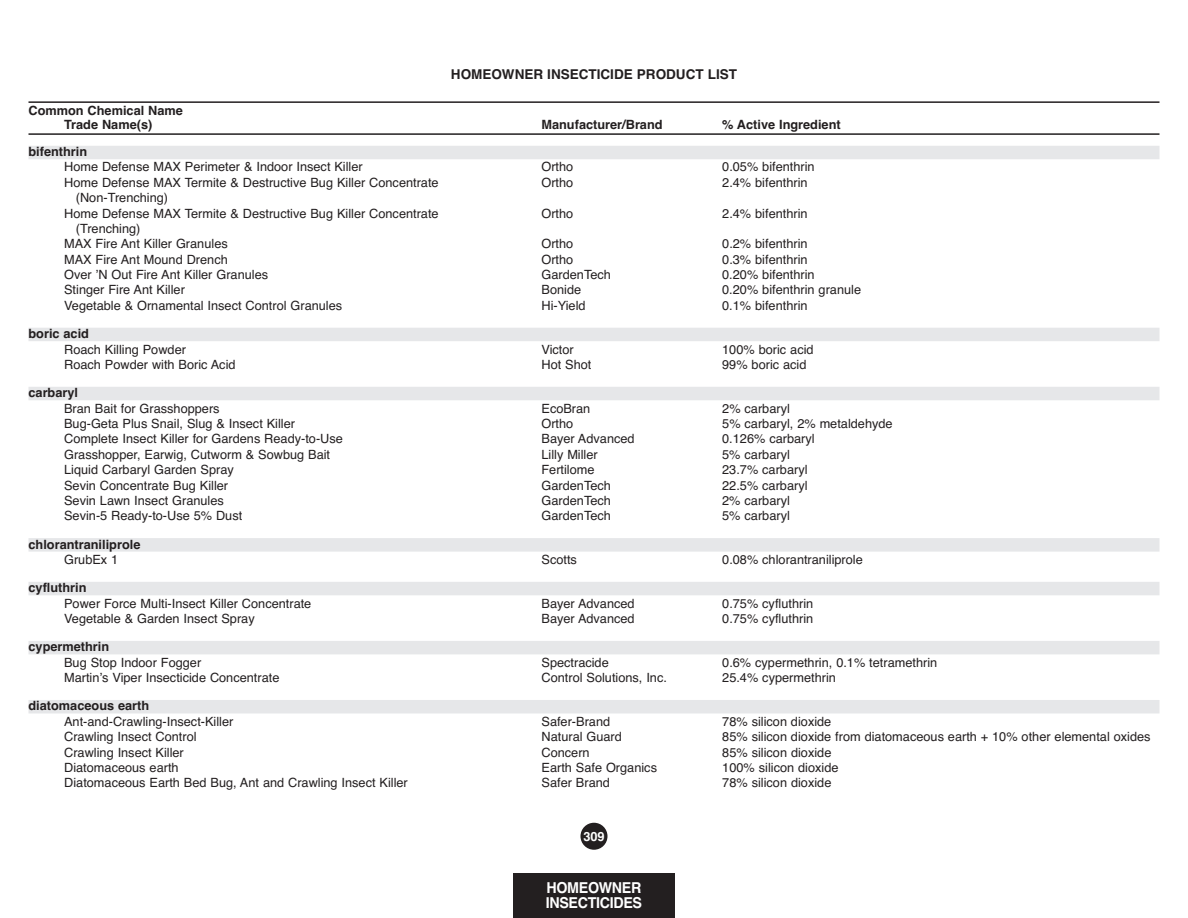
<style>
.page{position:relative;width:1188px;height:918px;background:#fff}
.page>*{position:absolute;margin:0;border:0;box-sizing:border-box;transform-origin:0 0}
.t1{font:700 15px/15px "Helvetica";letter-spacing:-.02em;color:#fff;scale:.95 1}
.t2{font:700 13.5px "Helvetica";color:#231f20}
.t3{font:12.75px/15.5px "Helvetica";color:#231f20}
.t4{font:700 12.75px/14.2px "Helvetica";color:#231f20;text-align:center}
.t5{font:700 12.75px "Helvetica";color:#fff}
</style>
<div class="page">
<div style="left:580px;top:823px;width:28px;height:27px;background:#231f20;border-radius:50%"></div>
<hr style="left:28px;top:101px;width:1132px;height:2px;background:#231f20">
<hr style="left:28px;top:133px;width:1132px;height:2px;background:#231f20">
<div style="left:28px;top:146px;width:1132px;height:13px;background:#e6e7e9"></div>
<div style="left:28px;top:328px;width:1132px;height:13px;background:#e6e7e9"></div>
<div style="left:28px;top:387px;width:1132px;height:13px;background:#e6e7e9"></div>
<div style="left:28px;top:538px;width:1132px;height:14px;background:#e6e7e9"></div>
<div style="left:28px;top:582px;width:1132px;height:13px;background:#e6e7e9"></div>
<div style="left:28px;top:641px;width:1132px;height:13px;background:#e6e7e9"></div>
<div style="left:28px;top:700px;width:1132px;height:13px;background:#e6e7e9"></div>
<div style="left:513px;top:873px;width:162px;height:45px;background:#231f20"></div>
<p class="t4" style="left:28px;top:103px;width:156px">Common Chemical Name<br>Trade Name(s)</p>
<p class="t2" style="left:451px;top:67px;width:288px">HOMEOWNER INSECTICIDE PRODUCT LIST</p>
<p class="t4" style="left:541px;top:118px;width:123px">Manufacturer/Brand</p>
<p class="t4" style="left:722px;top:118px;width:120px">% Active Ingredient</p>
<p class="t4" style="left:28px;top:145px;width:60px">bifenthrin</p>
<p class="t3" style="left:64px;top:159px;width:300px">Home Defense MAX Perimeter &amp; Indoor Insect Killer</p>
<p class="t3" style="left:541px;top:159px;width:33px">Ortho</p>
<p class="t3" style="left:722px;top:159px;width:94px">0.05% bifenthrin</p>
<p class="t3" style="left:64px;top:175px;width:376px">Home Defense MAX Termite &amp; Destructive Bug Killer Concentrate</p>
<p class="t3" style="left:541px;top:175px;width:33px">Ortho</p>
<p class="t3" style="left:722px;top:175px;width:87px">2.4% bifenthrin</p>
<p class="t3" style="left:64px;top:190px;width:376px;text-indent:12px">(Non-Trenching)<br>Home Defense MAX Termite &amp; Destructive Bug Killer Concentrate</p>
<p class="t3" style="left:541px;top:205px;width:33px">Ortho</p>
<p class="t3" style="left:722px;top:205px;width:87px">2.4% bifenthrin</p>
<p class="t3" style="left:64px;top:221px;width:165px;text-indent:12px">(Trenching)<br>MAX Fire Ant Killer Granules</p>
<p class="t3" style="left:541px;top:236px;width:33px">Ortho</p>
<p class="t3" style="left:722px;top:236px;width:87px">0.2% bifenthrin</p>
<p class="t3" style="left:64px;top:252px;width:165px">MAX Fire Ant Mound Drench</p>
<p class="t3" style="left:541px;top:252px;width:33px">Ortho</p>
<p class="t3" style="left:722px;top:252px;width:87px">0.3% bifenthrin</p>
<p class="t3" style="left:64px;top:267px;width:206px">Over ’N Out Fire Ant Killer Granules</p>
<p class="t3" style="left:541px;top:267px;width:71px">GardenTech</p>
<p class="t3" style="left:722px;top:267px;width:94px">0.20% bifenthrin</p>
<p class="t3" style="left:64px;top:282px;width:122px">Stinger Fire Ant Killer</p>
<p class="t3" style="left:541px;top:282px;width:41px">Bonide</p>
<p class="t3" style="left:722px;top:282px;width:140px">0.20% bifenthrin granule</p>
<p class="t3" style="left:64px;top:298px;width:280px">Vegetable &amp; Ornamental Insect Control Granules</p>
<p class="t3" style="left:541px;top:298px;width:46px">Hi-Yield</p>
<p class="t3" style="left:722px;top:298px;width:87px">0.1% bifenthrin</p>
<p class="t4" style="left:28px;top:327px;width:62px">boric acid</p>
<p class="t3" style="left:64px;top:341px;width:123px">Roach Killing Powder</p>
<p class="t3" style="left:541px;top:341px;width:34px">Victor</p>
<p class="t3" style="left:722px;top:341px;width:93px">100% boric acid</p>
<p class="t3" style="left:64px;top:357px;width:173px">Roach Powder with Boric Acid</p>
<p class="t3" style="left:541px;top:357px;width:51px">Hot Shot</p>
<p class="t3" style="left:722px;top:357px;width:86px">99% boric acid</p>
<p class="t4" style="left:28px;top:386px;width:51px">carbaryl</p>
<p class="t3" style="left:64px;top:401px;width:157px">Bran Bait for Grasshoppers</p>
<p class="t3" style="left:541px;top:401px;width:50px">EcoBran</p>
<p class="t3" style="left:722px;top:401px;width:69px">2% carbaryl</p>
<p class="t3" style="left:64px;top:416px;width:233px">Bug-Geta Plus Snail, Slug &amp; Insect Killer</p>
<p class="t3" style="left:541px;top:416px;width:33px">Ortho</p>
<p class="t3" style="left:722px;top:416px;width:172px">5% carbaryl, 2% metaldehyde</p>
<p class="t3" style="left:64px;top:431px;width:280px">Complete Insect Killer for Gardens Ready-to-Use</p>
<p class="t3" style="left:541px;top:431px;width:95px">Bayer Advanced</p>
<p class="t3" style="left:722px;top:431px;width:94px">0.126% carbaryl</p>
<p class="t3" style="left:64px;top:447px;width:268px">Grasshopper, Earwig, Cutworm &amp; Sowbug Bait</p>
<p class="t3" style="left:541px;top:447px;width:58px">Lilly Miller</p>
<p class="t3" style="left:722px;top:447px;width:69px">5% carbaryl</p>
<p class="t3" style="left:64px;top:462px;width:171px">Liquid Carbaryl Garden Spray</p>
<p class="t3" style="left:541px;top:462px;width:55px">Fertilome</p>
<p class="t3" style="left:722px;top:462px;width:87px">23.7% carbaryl</p>
<p class="t3" style="left:64px;top:477px;width:166px">Sevin Concentrate Bug Killer</p>
<p class="t3" style="left:541px;top:477px;width:71px">GardenTech</p>
<p class="t3" style="left:722px;top:477px;width:87px">22.5% carbaryl</p>
<p class="t3" style="left:64px;top:493px;width:161px">Sevin Lawn Insect Granules</p>
<p class="t3" style="left:541px;top:493px;width:71px">GardenTech</p>
<p class="t3" style="left:722px;top:493px;width:69px">2% carbaryl</p>
<p class="t3" style="left:64px;top:508px;width:180px">Sevin-5 Ready-to-Use 5% Dust</p>
<p class="t3" style="left:541px;top:508px;width:71px">GardenTech</p>
<p class="t3" style="left:722px;top:508px;width:69px">5% carbaryl</p>
<p class="t4" style="left:28px;top:537px;width:113px">chlorantraniliprole</p>
<p class="t3" style="left:64px;top:552px;width:56px">GrubEx 1</p>
<p class="t3" style="left:541px;top:552px;width:37px">Scotts</p>
<p class="t3" style="left:722px;top:552px;width:142px">0.08% chlorantraniliprole</p>
<p class="t4" style="left:28px;top:581px;width:60px">cyfluthrin</p>
<p class="t3" style="left:64px;top:596px;width:249px">Power Force Multi-Insect Killer Concentrate</p>
<p class="t3" style="left:542px;top:596px;width:95px">Bayer Advanced</p>
<p class="t3" style="left:722px;top:596px;width:93px">0.75% cyfluthrin</p>
<p class="t3" style="left:64px;top:611px;width:192px">Vegetable &amp; Garden Insect Spray</p>
<p class="t3" style="left:542px;top:611px;width:95px">Bayer Advanced</p>
<p class="t3" style="left:722px;top:611px;width:93px">0.75% cyfluthrin</p>
<p class="t4" style="left:28px;top:640px;width:82px">cypermethrin</p>
<p class="t3" style="left:64px;top:655px;width:139px">Bug Stop Indoor Fogger</p>
<p class="t3" style="left:542px;top:655px;width:69px">Spectracide</p>
<p class="t3" style="left:722px;top:655px;width:217px">0.6% cypermethrin, 0.1% tetramethrin</p>
<p class="t3" style="left:64px;top:670px;width:217px">Martin’s Viper Insecticide Concentrate</p>
<p class="t3" style="left:542px;top:670px;width:127px">Control Solutions, Inc.</p>
<p class="t3" style="left:722px;top:670px;width:115px">25.4% cypermethrin</p>
<p class="t4" style="left:28px;top:699px;width:122px">diatomaceous earth</p>
<p class="t3" style="left:64px;top:714px;width:171px">Ant-and-Crawling-Insect-Killer</p>
<p class="t3" style="left:542px;top:714px;width:70px">Safer-Brand</p>
<p class="t3" style="left:722px;top:714px;width:111px">78% silicon dioxide</p>
<p class="t3" style="left:64px;top:729px;width:134px">Crawling Insect Control</p>
<p class="t3" style="left:542px;top:729px;width:82px">Natural Guard</p>
<p class="t3" style="left:722px;top:729px;width:430px">85% silicon dioxide from diatomaceous earth + 10% other elemental oxides</p>
<p class="t3" style="left:64px;top:744px;width:121px">Crawling Insect Killer</p>
<p class="t3" style="left:542px;top:744px;width:50px">Concern</p>
<p class="t3" style="left:722px;top:744px;width:111px">85% silicon dioxide</p>
<p class="t3" style="left:64px;top:760px;width:116px">Diatomaceous earth</p>
<p class="t3" style="left:542px;top:760px;width:117px">Earth Safe Organics</p>
<p class="t3" style="left:722px;top:760px;width:118px">100% silicon dioxide</p>
<p class="t3" style="left:64px;top:775px;width:345px">Diatomaceous Earth Bed Bug, Ant and Crawling Insect Killer</p>
<p class="t3" style="left:542px;top:775px;width:70px">Safer Brand</p>
<p class="t3" style="left:722px;top:775px;width:111px">78% silicon dioxide</p>
<p class="t5" style="left:583px;top:829px;width:23px">309</p>
<p class="t1" style="left:546px;top:881px;width:103px">HOMEOWNER<br>INSECTICIDES</p>
</div>
